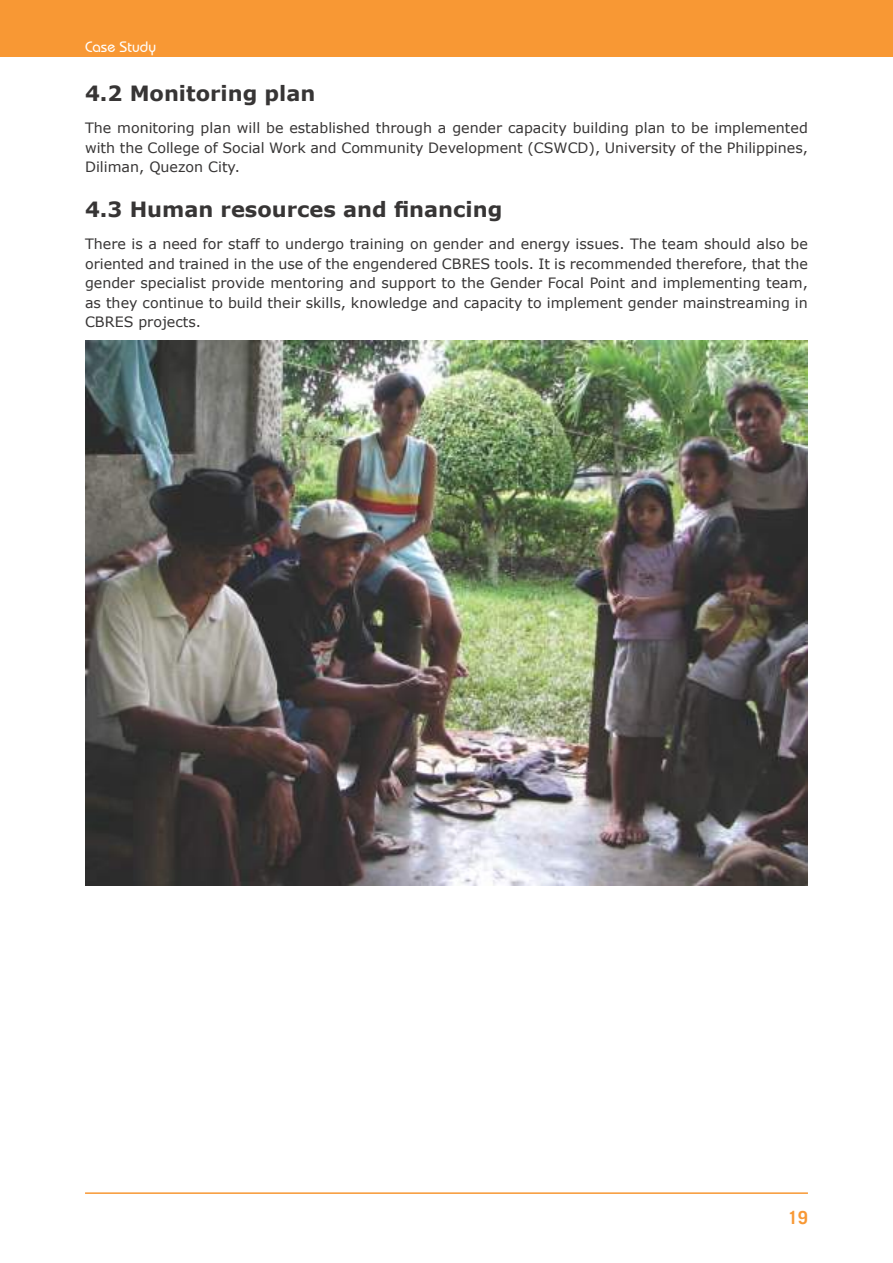
<style>
.page{position:relative;width:893px;height:1263px;background:#fff}
.page>*{position:absolute;margin:0;border:0;box-sizing:border-box;transform-origin:0 0}
.t1{font:700 21px "Verdana";color:#373535}
.t2{font:700 18px "Trade Gothic";color:#f89834}
.t3{font:500 15px "Bauhaus IT Cby BT";color:#fff}
.t4{font:14.25px/19.5px "Verdana";color:#373535;text-align:justify}
</style>
<div class="page">
<div style="left:0;top:0;width:893px;height:57px;background:#f89834"></div>
<hr style="left:85px;top:1192px;width:723px;height:2px;background:#f89834">
<img style="left:85px;top:340px;width:723px;height:545px">
<p class="t3" style="left:85px;top:38px;width:72px">Case Study</p>
<h1 class="t1" style="left:85px;top:80px;width:232px">4.2 Monitoring plan</h1>
<p class="t4" style="left:85px;top:118px;width:724px">The monitoring plan will be established through a gender capacity building plan to be implemented with the College of Social Work and Community Development (CSWCD), University of the Philippines, Diliman, Quezon City.</p>
<h1 class="t1" style="left:85px;top:196px;width:419px">4.3 Human resources and financing</h1>
<p class="t4" style="left:85px;top:234px;width:724px">There is a need for staff to undergo training on gender and energy issues. The team should also be oriented and trained in the use of the engendered CBRES tools. It is recommended therefore, that the gender specialist provide mentoring and support to the Gender Focal Point and implementing team, as they continue to build their skills, knowledge and capacity to implement gender mainstreaming in CBRES projects.</p>
<p class="t2" style="left:788px;top:1207px;width:22px">19</p>
</div>
